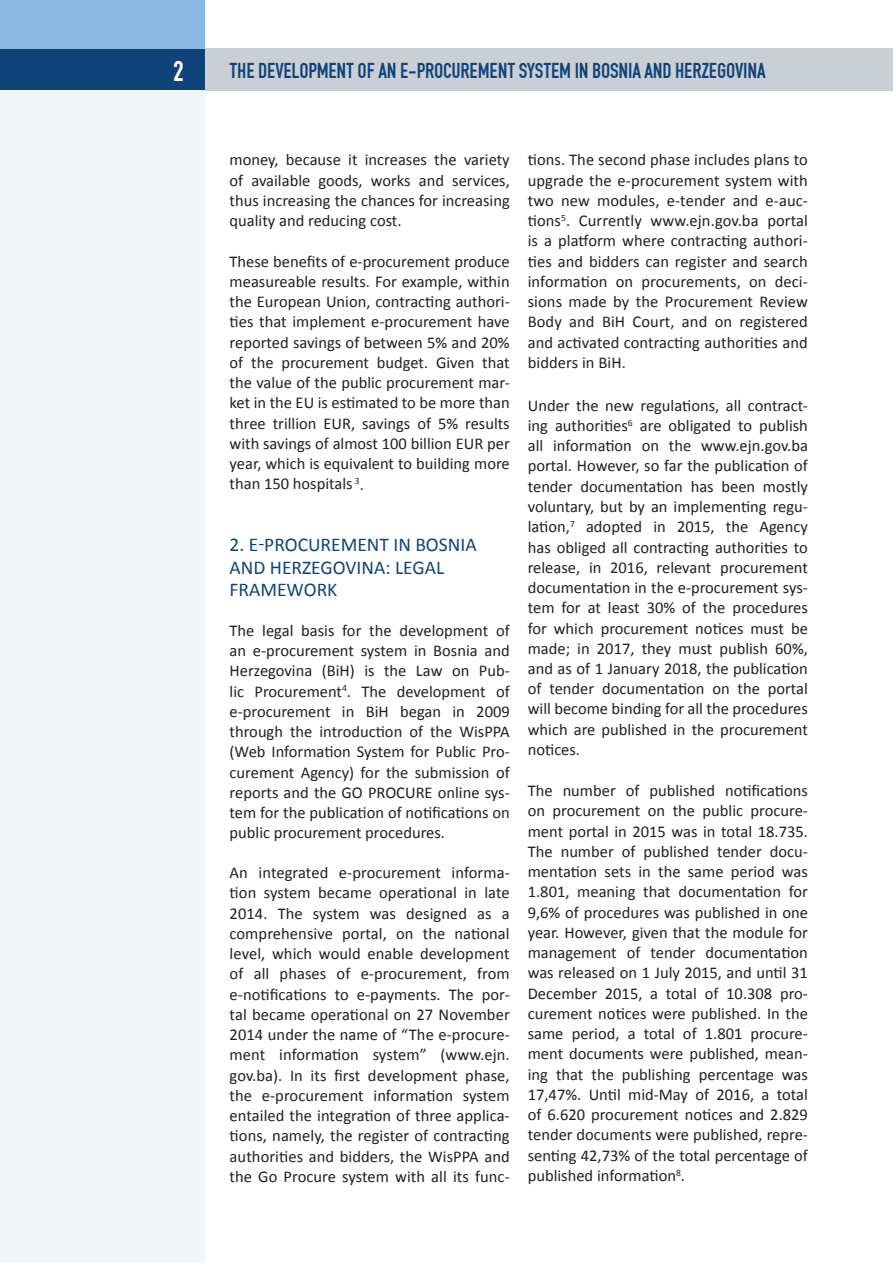
<style>
.page{position:relative;width:893px;height:1263px;background:#fff}
.page>*{position:absolute;margin:0;border:0;box-sizing:border-box;transform-origin:0 0}
.t1{font:30px "H Fette Engschrift";color:#fff}
.t2{font:22.5px "H Fette Engschrift";letter-spacing:-.01em;color:#0f447a}
.t3{font:19.5px/22.5px "Calibri";color:#0f447a}
.t4{font:16.5px/20.2px "Calibri";color:#231f20;text-align:justify}
</style>
<div class="page">
<div style="left:204px;top:48px;width:689px;height:43px;background:#c9cfd5"></div>
<div style="left:0;top:48px;width:204px;height:43px;background:#0f447a"></div>
<div style="left:0;top:0;width:204px;height:48px;background:#89b9e3"></div>
<div style="left:0;top:91px;width:204px;height:1172px;background:#f3f6f8"></div>
<h1 class="t1" style="left:173px;top:53px;width:12px">2</h1>
<h2 class="t2" style="left:230px;top:57px;width:224px">THE DEVELOPMENT OF AN E-PROCUREME</h2>
<h2 class="t2" style="left:498px;top:57px;width:31px">NTSYSTEM</h2>
<h2 class="t2" style="left:575px;top:57px;width:192px">IN BOSNIA AND HERZEGOVINA</h2>
<p class="t4" style="left:230px;top:149px;width:282px">money, because it increases the variety of available goods, works and services, thus increasing the chances for increasing quality and reducing cost.</p>
<p class="t4" style="left:230px;top:250px;width:282px">These benefits of e-procurement produce measureable results. For example, within the European Union, contracting authori&shy;ties that implement e-procurement have reported savings of between 5% and 20% of the procurement budget. Given that the value of the public procurement mar&shy;ket in the EU is estimated to be more than three trillion EUR, savings of 5% results with savings of almost 100 billion EUR per year, which is equivalent to building more than 150 hospitals <sup>3</sup>.</p>
<p class="t3" style="left:230px;top:532px;width:239px;text-indent:111px">ment i n Bosnia and Herzegovi na: Legal<br>Framework</p>
<p class="t4" style="left:230px;top:619px;width:282px">The legal basis for the development of an e-procurement system in Bosnia and Herzegovina (BiH) is the Law on Pub&shy;lic Procurement<sup>4</sup>. The development of e-procurement in BiH began in 2009 through the introduction of the WisPPA (Web Information System for Public Pro&shy;curement Agency) for the submission of reports and the GO PROCURE online sys&shy;tem for the publication of notifications on public procurement procedures.</p>
<p class="t4" style="left:230px;top:862px;width:282px">An integrated e-procurement informa&shy;tion system became operational in late 2014. The system was designed as a comprehensive portal, on the national level, which would enable development of all phases of e-procurement, from e-notifications to e-payments. The por&shy;tal became operational on 27 November 2014 under the name of “The e-procure&shy;ment information system” (www.ejn. gov.ba). In its first development phase, the e-procurement information system entailed the integration of three applica&shy;tions, namely, the register of contracting authorities and bidders, the WisPPA and the Go Procure system with all its func-</p>
<p class="t3" style="left:230px;top:532px;width:80px">2. E-Procure</p>
<p class="t4" style="left:528px;top:149px;width:282px">tions. The second phase includes plans to upgrade the e-procurement system with two new modules, e-tender and e-auc&shy;tions<sup>5</sup>. Currently www.ejn.gov.ba portal is a platform where contracting authori&shy;ties and bidders can register and search information on procurements, on deci&shy;sions made by the Procurement Review Body and BiH Court, and on registered and activated contracting authorities and bidders in BiH.</p>
<p class="t4" style="left:528px;top:394px;width:282px">Under the new regulations, all contract&shy;ing authorities<sup>6</sup> are obligated to publish all information on the www.ejn.gov.ba portal. However, so far the publication of tender documentation has been mostly voluntary, but by an implementing regu&shy;lation,<sup>7</sup> adopted in 2015, the Agency has obliged all contracting authorities to release, in 2016, relevant procurement documentation in the e-procurement sys&shy;tem for at least 30% of the procedures for which procurement notices must be made; in 2017, they must publish 60%, and as of 1 January 2018, the publication of tender documentation on the portal will become binding for all the procedures which are published in the procurement notices.</p>
<p class="t4" style="left:528px;top:780px;width:282px">The number of published notifications on procurement on the public procure&shy;ment portal in 2015 was in total 18.735.<br>The number of published tender docu&shy;mentation sets in the same period was 1.801, meaning that documentation for 9,6% of procedures was published in one year. However, given that the module for management of tender documentation was released on 1 July 2015, and until 31<br>December 2015, a total of 10.308 pro&shy;curement notices were published. In the same period, a total of 1.801 procure&shy;ment documents were published, mean&shy;ing that the publishing percentage was 17,47%. Until mid-M ay of 2016, a total of 6.620 procurement notices and 2.829 tender documents were published, repre&shy;senting 42,73% of the total percentage of published information<sup>8</sup>.</p>
</div>
